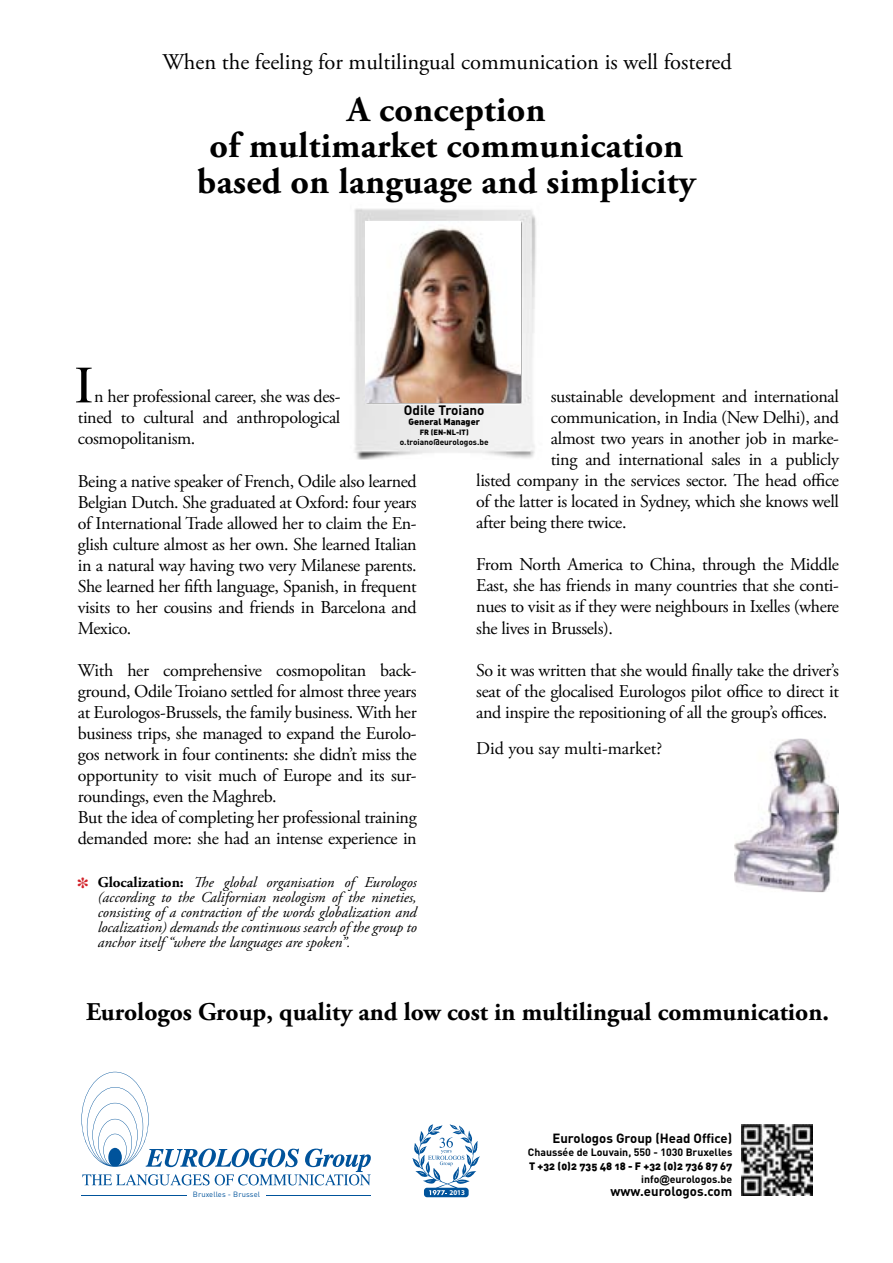
<style>
.page{position:relative;width:893px;height:1263px;background:#fff}
.page>*{position:absolute;margin:0;border:0;box-sizing:border-box;transform-origin:0 0}
.t1{font:52.5px "Times";color:#000}
.t2{font:700 36px/36px "Adobe Garamond Pro";letter-spacing:.01em;color:#000;text-align:center}
.t3{font:700 25.5px "Adobe Garamond Pro";color:#000}
.t4{font:700 25.5px "Times";color:#d2232a}
.t5{font:22.5px "Adobe Garamond Pro";color:#000}
.t6{font:18px/21px "Adobe Garamond Pro";letter-spacing:-.02em;color:#000;text-align:justify}
.t7{font:18px "Adobe Garamond Pro";color:#000}
.t8{font:italic 15px/15px "Adobe Garamond Pro";color:#000;text-align:justify}
.t9{font:700 13.5px "DIN";color:#000}
.t10{font:700 13.2px "DIN";color:#000}
.t11{font:700 10.5px "DIN";color:#000}
.t12{font:10.5px "DIN Black Alternate";color:#000}
.t13{font:9px "DIN Black Alternate";color:#000}
.t14{font:700 8.25px "DIN";color:#000}
.t15{font:7.5px "DIN";letter-spacing:.015em;color:#00539b}
.t16{font:7.5px "DIN Black Alternate";color:#000}
.t17{font:700 7.35px "Myriad";color:#fdfdfd;scale:.95 1}
.s1{font-weight:700;font-style:normal}
.s2{font-family:"Arial"}
</style>
<div class="page">
<hr style="left:81px;top:1195px;width:106px;height:1px;background:#00539b">
<hr style="left:267px;top:1195px;width:104px;height:1px;background:#00539b">
<svg style="left:81px;top:1072px;width:290px;height:113px"></svg>
<div style="left:424px;top:1188px;width:45px;height:9px;background:#00539b;border-radius:3px"></div>
<svg style="left:412px;top:1124px;width:68px;height:71px"></svg>
<img style="left:742px;top:1125px;width:71px;height:71px">
<img style="left:734px;top:739px;width:105px;height:153px">
<img style="left:354px;top:208px;width:182px;height:252px">
<img style="left:365px;top:222px;width:155px;height:180px">
<p class="t5" style="left:162px;top:48px;width:571px">When the feeling for multilingual communication is well fostered</p>
<h2 class="t2" style="left:197px;top:92px;width:500px">A conception<br>of multimarket communication based on language and simplicity</h2>
<h1 class="t1" style="left:75px;top:336px;width:19px">I</h1>
<p class="t6" style="left:78px;top:387px;width:264px;text-indent:16px">n her professional career, she was des&shy;tined to cultural and anthropological cosmopolitanism.</p>
<p class="t6" style="left:78px;top:471px;width:340px">Being a native speaker of French, Odile also learned Belgian Dutch. She graduated at Oxford: four years of International Trade allowed her to claim the En&shy;glish culture almost as her own. She learned Italian in a natural way having two very Milanese parents.<br>She learned her fifth language, Spanish, in frequent visits to her cousins and friends in Barcelona and Mexico.</p>
<p class="t6" style="left:78px;top:660px;width:340px;text-align:left">With her comprehensive cosmopolitan back&shy;ground, Odile Troiano settled for almost three years at Eurologos-Brussels, the family business. With her business trips, she managed to expand the Eurolo&shy;gos network in four continents: she didn’t miss the opportunity to visit much of Europe and its sur&shy;roundings, even the Maghreb.<br>But the idea of completing her professional training demanded more: she had an intense experience in</p>
<p class="t6" style="left:551px;top:387px;width:290px">sustainable development and international</p>
<p class="t6" style="left:551px;top:408px;width:290px">communication, in India (New Delhi), and</p>
<p class="t6" style="left:551px;top:429px;width:290px">almost two years in another job in marke-</p>
<p class="t6" style="left:551px;top:450px;width:290px">ting and international sales in a publicly</p>
<p class="t6" style="left:476px;top:471px;width:364px">listed company in the services sector. The head office</p>
<p class="t6" style="left:476px;top:492px;width:364px">of the latter is located in Sydney, which she knows well</p>
<p class="t6" style="left:476px;top:513px;width:152px">after being there twice.</p>
<p class="t6" style="left:476px;top:555px;width:364px">From North America to China, through the Middle East, she has friends in many countries that she conti&shy;nues to visit as if they were neighbours in Ixelles (where she lives in Brussels).</p>
<p class="t6" style="left:476px;top:660px;width:364px">So it was written that she would finally take the driver’s seat of the glocalised Eurologos pilot office to direct it and inspire the repositioning of all the group’s offices.</p>
<p class="t7" style="left:476px;top:737px;width:187px">Did you say multi-market?</p>
<p class="t9" style="left:404px;top:402px;width:82px">Odile Troiano</p>
<p class="t13" style="left:408px;top:416px;width:73px">General Manager</p>
<p class="t16" style="left:420px;top:427px;width:50px">FR (EN-NL-IT)</p>
<p class="t14" style="left:400px;top:436px;width:90px">o.troiano@eurologos.be</p>
<h3 class="t4" style="left:76px;top:862px;width:14px">*</h3>
<p class="t8" style="left:98px;top:875px;width:320px"><span class="s1">Glocalization:</span> The global organisation of Eurologos (according to the Californian neologism of the nineties, consisting of a contraction of the words globalization and localization) demands the continuous search of the group to anchor itself “where the languages are spoken”.</p>
<h3 class="t3" style="left:86px;top:997px;width:744px">Eurologos Group, quality and low cost in multilingual communication.</h3>
<p class="t15" style="left:193px;top:1190px;width:69px">Bruxelles - Brussel</p>
<p class="t17" style="left:449px;top:1188px;width:18px">2013</p>
<p class="t10" style="left:552px;top:1130px;width:181px">Eurologos Group (Head Office)</p>
<p class="t11" style="left:528px;top:1146px;width:206px">Chaussée de Louvain, 550 - 1030 Bruxelles</p>
<p class="t12" style="left:529px;top:1159px;width:205px">T +32 (0)2 735 48 18 - F +32 (0)2 736 87 67</p>
<p class="t11" style="left:641px;top:1172px;width:92px">info<span class="s2">@</span>eurologos.be</p>
<p class="t10" style="left:611px;top:1182px;width:123px">www.eurologos.com</p>
</div>
